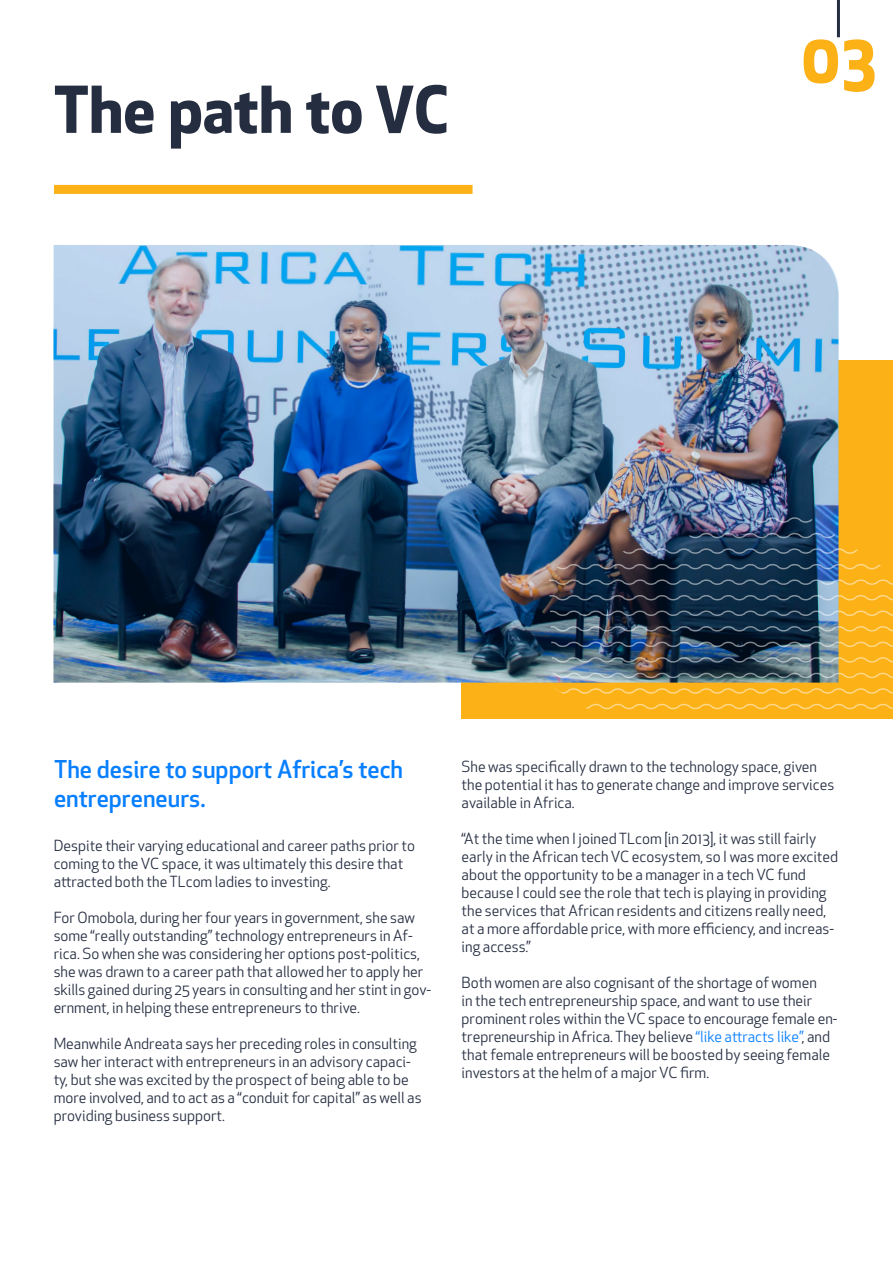
<style>
.page{position:relative;width:893px;height:1263px;background:#fff}
.page>*{position:absolute;margin:0;border:0;box-sizing:border-box;transform-origin:0 0}
.t1{font:700 67.5px "Apex New";color:#fcb116}
.t2{font:700 63px "Apex New";color:#252d40}
.t3{font:500 24px/28.8px "Apex New";color:#077fff}
.t4{font:15px/18px "Apex New";color:#252d40}
.s1{color:#077fff}
</style>
<div class="page">
<div style="left:462px;top:360px;width:431px;height:359px;background:#fcb116"></div>
<div style="left:54px;top:185px;width:418px;height:9px;background:#fcb116"></div>
<img style="left:54px;top:245px;width:785px;height:438px">
<img style="left:548px;top:515px;width:291px;height:10px">
<img style="left:548px;top:531px;width:291px;height:9px">
<img style="left:548px;top:546px;width:311px;height:10px">
<svg style="left:548px;top:562px;width:333px;height:9px;background:#4e5557"></svg>
<svg style="left:548px;top:577px;width:345px;height:10px;background:#4f544f"></svg>
<svg style="left:548px;top:593px;width:345px;height:9px;background:#4d534f"></svg>
<svg style="left:548px;top:608px;width:345px;height:10px;background:#484f4a"></svg>
<img style="left:548px;top:624px;width:345px;height:25px">
<img style="left:548px;top:655px;width:345px;height:10px">
<img style="left:548px;top:671px;width:345px;height:9px">
<svg style="left:554px;top:688px;width:339px;height:6px"></svg>
<svg style="left:585px;top:703px;width:308px;height:7px"></svg>
<hr style="left:837px;top:0;width:3px;height:37px;background:#252d40">
<h2 class="t2" style="left:54px;top:64px;width:397px">The path to VC</h2>
<h1 class="t1" style="left:801px;top:9px;width:78px">03</h1>
<h3 class="t3" style="left:54px;top:755px;width:351px">The desire to support Africa’s tech entrepreneurs.</h3>
<p class="t4" style="left:462px;top:757px;width:374px">She was specifically drawn to the technology space, given the potential it has to generate change and improve services available in Africa.</p>
<p class="t4" style="left:462px;top:829px;width:378px">“At the time when I joined TLcom [in 2013], it was still fairly early in the African tech VC ecosystem, so I was more excited about the opportunity to be a manager in a tech VC fund because I could see the role that tech is playing in providing the services that African residents and citizens really need, at a more affordable price, with more efficiency, and increas&shy;ing access.”</p>
<p class="t4" style="left:462px;top:973px;width:377px">Both women are also cognisant of the shortage of women<br>in the tech entrepreneurship space, and want to use their prominent roles within the VC space to encourage female en&shy;trepreneurship in Africa. They believe <span class="s1">“like attracts like”</span>, and that female entrepreneurs will be boosted by seeing female investors at the helm of a major VC firm.</p>
<p class="t4" style="left:54px;top:837px;width:363px">Despite their varying educational and career paths prior to coming to the VC space, it was ultimately this desire that attracted both the TLcom ladies to investing.</p>
<p class="t4" style="left:54px;top:909px;width:379px">For Omobola, during her four years in government, she saw some “really outstanding” technology entrepreneurs in Af&shy;rica. So when she was considering her options post-politics, she was drawn to a career path that allowed her to apply her skills gained during 25 years in consulting and her stint in gov&shy;ernment, in helping these entrepreneurs to thrive.</p>
<p class="t4" style="left:54px;top:1035px;width:369px">Meanwhile Andreata says her preceding roles in consulting saw her interact with entrepreneurs in an advisory capaci&shy;ty, but she was excited by the prospect of being able to be more involved, and to act as a “conduit for capital” as well as providing business support.</p>
</div>
